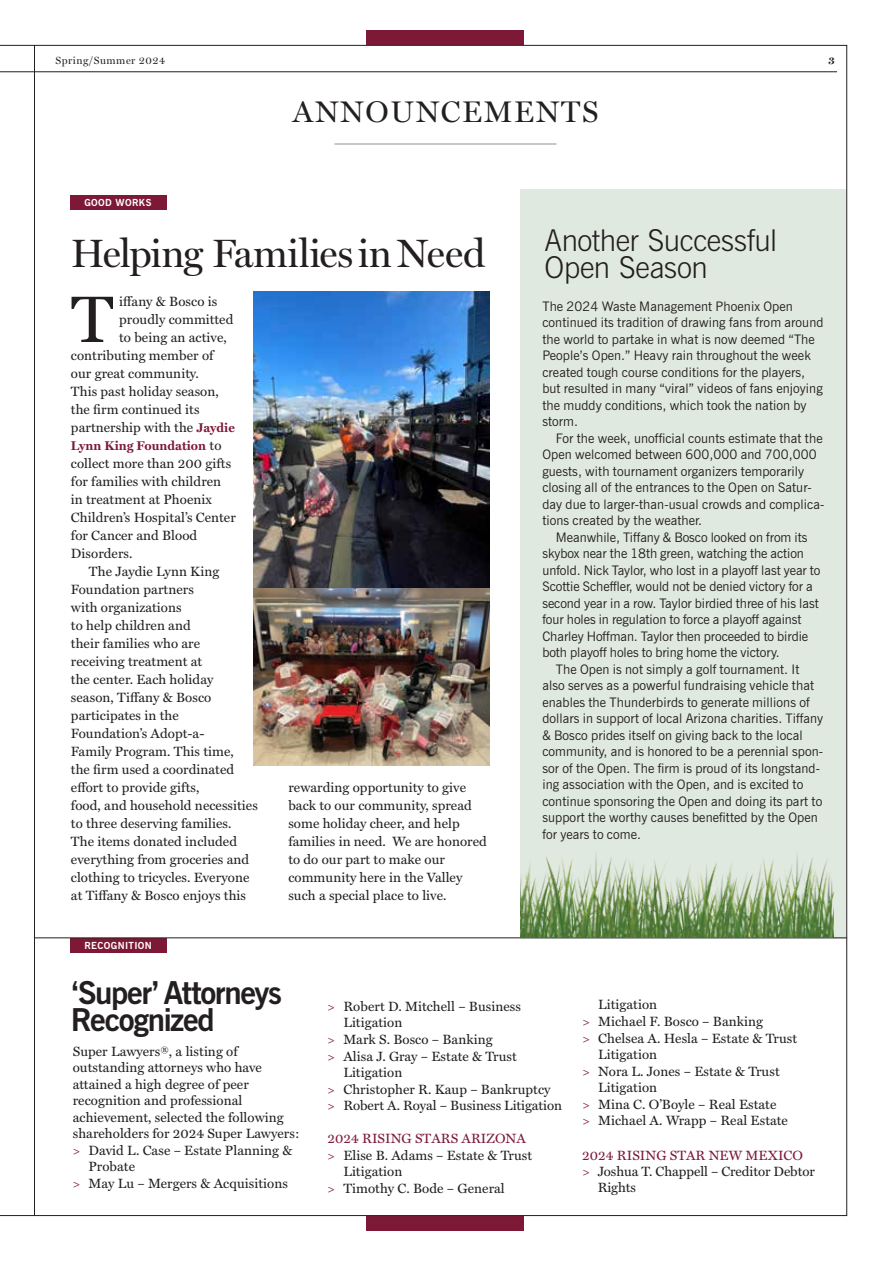
<style>
.page{position:relative;width:891px;height:1269px;background:#fff}
.page>*{position:absolute;margin:0;border:0;box-sizing:border-box;transform-origin:0 0}
.t1{font:66.15px "Miller Text";color:#231f20}
.t2{font:39.75px "Miller Display";letter-spacing:-.01em;color:#231f20}
.t3{font:700 31.5px/27.6px "News Gothic BT";letter-spacing:-.04em;color:#231f20}
.t4{font:300 30px/27px "News Gothic BT";letter-spacing:-.015em;color:#231f20}
.t5{font:30px "Miller Display";letter-spacing:.055em;color:#231f20}
.t6{font:13.5px/18px "Miller Text";letter-spacing:.005em;color:#231f20}
.t7{font:13.5px "Miller Text";letter-spacing:.005em;color:#7d1937}
.t8{font:13.2px/16.5px "News Gothic BT";letter-spacing:.005em;color:#231f20}
.t9{font:700 12.75px "Miller Text";letter-spacing:.005em;color:#7d1937}
.t10{font:10.5px "Miller Display";letter-spacing:.05em;color:#231f20}
.t11{font:700 10.5px "Miller Text";color:#231f20}
.t12{font:700 9.75px "News Gothic BT";letter-spacing:.035em;color:#fff}
.s1{font-weight:700;font-size:12.75px;color:#7d1937}
.s2{font-weight:400;font-size:13.5px;color:#231f20}
.s3{font-size:12.75px;color:#7d1937}
</style>
<div class="page">
<div style="left:520px;top:189px;width:326px;height:749px;background:#e0e9e0"></div>
<img style="left:254px;top:292px;width:236px;height:296px">
<div style="left:367px;top:30px;width:157px;height:15px;background:#7d1937"></div>
<hr style="left:0;top:45px;width:847px;height:1px;background:#231f20">
<hr style="left:846px;top:45px;width:1px;height:1171px;background:#231f20">
<div style="left:367px;top:1216px;width:157px;height:15px;background:#7d1937"></div>
<hr style="left:0;top:72px;width:837px;height:1px;background:#231f20">
<hr style="left:0;top:1215px;width:847px;height:1px;background:#231f20">
<hr style="left:334px;top:144px;width:222px;height:1px;background:#8d8f92">
<div style="left:71px;top:195px;width:96px;height:15px;background:#7d1937"></div>
<div style="left:71px;top:938px;width:96px;height:15px;background:#7d1937"></div>
<hr style="left:35px;top:938px;width:812px;height:1px;background:#231f20">
<img style="left:254px;top:588px;width:236px;height:177px">
<img style="left:520px;top:854px;width:314px;height:84px">
<hr style="left:34px;top:45px;width:1px;height:1171px;background:#231f20">
<p class="t10" style="left:56px;top:54px;width:111px">Spring/Summer 2024</p>
<p class="t11" style="left:829px;top:54px;width:8px">3</p>
<p class="t12" style="left:84px;top:197px;width:68px">GOOD WORKS</p>
<h3 class="t5" style="left:293px;top:95px;width:307px">ANNOUNCEMENTS</h3>
<h2 class="t2" style="left:71px;top:230px;width:416px">Helping Families in Need</h2>
<h1 class="t1" style="left:71px;top:281px;width:44px">T</h1>
<p class="t6" style="left:119px;top:293px;width:100px">iffany &amp; Bosco is</p>
<p class="t6" style="left:119px;top:311px;width:116px">proudly committed</p>
<p class="t6" style="left:119px;top:329px;width:109px">to being an active,</p>
<p class="t6" style="left:71px;top:347px;width:144px">contributing member of</p>
<p class="t6" style="left:71px;top:365px;width:129px">our great community.</p>
<p class="t6" style="left:71px;top:383px;width:149px">This past holiday season,</p>
<p class="t6" style="left:71px;top:401px;width:130px">the firm continued its</p>
<p class="t6" style="left:71px;top:419px;width:165px">partnership with the <span class="s1">Jaydie</span></p>
<p class="t9" style="left:71px;top:438px;width:152px">Lynn King Foundation <span class="s2">to</span></p>
<p class="t6" style="left:71px;top:455px;width:166px">collect more than 200 gifts for families with children in treatment at Phoenix<br>Children’s Hospital’s Center for Cancer and Blood<br>Disorders.</p>
<p class="t6" style="left:71px;top:563px;width:189px;text-indent:18px">The Jaydie Lynn King<br>Foundation partners<br>with organizations<br>to help children and<br>their families who are<br>receiving treatment at<br>the center. Each holiday season, Tiffany &amp; Bosco participates in the<br>Foundation’s Adopt-a-<br>Family Program. This time,<br>the firm used a coordinated effort to provide gifts,<br>food, and household necessities to three deserving families.<br>The items donated included everything from groceries and clothing to tricycles. Everyone at Tiffany &amp; Bosco enjoys this</p>
<p class="t12" style="left:84px;top:940px;width:69px">RECOGNITION</p>
<p class="t6" style="left:288px;top:779px;width:200px">rewarding opportunity to give back to our community, spread some holiday cheer, and help families in need. We are honored to do our part to make our community here in the Valley such a special place to live.</p>
<h3 class="t4" style="left:545px;top:226px;width:234px">Another Successful<br>Open Season</h3>
<p class="t8" style="left:542px;top:298px;width:283px">The 2024 Waste Management Phoenix Open continued its tradition of drawing fans from around the world to partake in what is now deemed “The People’s Open.” Heavy rain throughout the week created tough course conditions for the players, but resulted in many “viral” videos of fans enjoying the muddy conditions, which took the nation by storm.</p>
<p class="t8" style="left:542px;top:430px;width:283px;text-indent:14px">For the week, unofficial counts estimate that the Open welcomed between 600,000 and 700,000 guests, with tournament organizers temporarily closing all of the entrances to the Open on Satur&shy;day due to larger-than-usual crowds and complica&shy;tions created by the weather.</p>
<p class="t8" style="left:556px;top:529px;width:253px">Meanwhile, Tiffany &amp; Bosco looked on from its</p>
<p class="t8" style="left:542px;top:545px;width:263px">skybox near the 18th green, watching the action</p>
<p class="t8" style="left:542px;top:562px;width:280px">unfold. Nick Taylor, who lost in a playoff last year to</p>
<p class="t8" style="left:542px;top:578px;width:272px">Scottie Scheffler, would not be denied victory for a</p>
<p class="t8" style="left:542px;top:595px;width:278px">second year in a row. Taylor birdied three of his last</p>
<p class="t8" style="left:542px;top:611px;width:261px">four holes in regulation to force a playoff against</p>
<p class="t8" style="left:542px;top:628px;width:267px">Charley Hoffman. Taylor then proceeded to birdie</p>
<p class="t8" style="left:542px;top:644px;width:239px">both playoff holes to bring home the victory.</p>
<p class="t8" style="left:556px;top:661px;width:245px">The Open is not simply a golf tournament. It</p>
<p class="t8" style="left:542px;top:677px;width:273px">also serves as a powerful fundraising vehicle that</p>
<p class="t8" style="left:542px;top:694px;width:269px">enables the Thunderbirds to generate millions of</p>
<p class="t8" style="left:542px;top:710px;width:282px">dollars in support of local Arizona charities. Tiffany</p>
<p class="t8" style="left:542px;top:727px;width:262px">&amp; Bosco prides itself on giving back to the local</p>
<p class="t8" style="left:542px;top:743px;width:282px">community, and is honored to be a perennial spon-</p>
<p class="t8" style="left:542px;top:760px;width:279px">sor of the Open. The firm is proud of its longstand-</p>
<p class="t8" style="left:542px;top:776px;width:262px">ing association with the Open, and is excited to</p>
<p class="t8" style="left:542px;top:793px;width:281px">continue sponsoring the Open and doing its part to</p>
<p class="t8" style="left:542px;top:809px;width:277px">support the worthy causes benefitted by the Open</p>
<p class="t8" style="left:542px;top:826px;width:100px">for years to come.</p>
<h3 class="t3" style="left:71px;top:979px;width:213px">‘Super’ Attorneys<br>Recognized</h3>
<p class="t6" style="left:73px;top:1043px;width:167px">Super Lawyers®, a listing of</p>
<p class="t6" style="left:73px;top:1059px;width:191px">outstanding attorneys who have</p>
<p class="t6" style="left:73px;top:1076px;width:178px">attained a high degree of peer</p>
<p class="t6" style="left:73px;top:1092px;width:171px">recognition and professional</p>
<p class="t6" style="left:73px;top:1109px;width:212px">achievement, selected the following</p>
<p class="t6" style="left:73px;top:1125px;width:228px">shareholders for 2024 Super Lawyers:</p>
<p class="t6" style="left:73px;top:1142px;width:221px"><span class="s3">&gt;</span> David L. Case – Estate Planning &amp;</p>
<p class="t6" style="left:89px;top:1158px;width:48px">Probate</p>
<p class="t6" style="left:73px;top:1175px;width:217px"><span class="s3">&gt;</span> May Lu – Mergers &amp; Acquisitions</p>
<p class="t6" style="left:328px;top:998px;width:195px"><span class="s3">&gt;</span> Robert D. Mitchell – Business</p>
<p class="t6" style="left:343px;top:1014px;width:60px">Litigation</p>
<p class="t6" style="left:328px;top:1031px;width:167px"><span class="s3">&gt;</span> Mark S. Bosco – Banking</p>
<p class="t6" style="left:328px;top:1047px;width:191px"><span class="s3">&gt;</span> Alisa J. Gray – Estate &amp; Trust</p>
<p class="t6" style="left:343px;top:1064px;width:60px">Litigation</p>
<p class="t6" style="left:328px;top:1080px;width:225px"><span class="s3">&gt;</span> Christopher R. Kaup – Bankruptcy</p>
<p class="t6" style="left:328px;top:1097px;width:236px"><span class="s3">&gt;</span> Robert A. Royal – Business Litigation</p>
<p class="t7" style="left:328px;top:1131px;width:200px">2024 RISING STARS ARIZONA</p>
<p class="t6" style="left:328px;top:1146px;width:206px"><span class="s3">&gt;</span> Elise B. Adams – Estate &amp; Trust</p>
<p class="t6" style="left:343px;top:1163px;width:60px">Litigation</p>
<p class="t6" style="left:328px;top:1179px;width:179px"><span class="s3">&gt;</span> Timothy C. Bode – General</p>
<p class="t6" style="left:598px;top:996px;width:60px">Litigation</p>
<p class="t6" style="left:582px;top:1013px;width:182px"><span class="s3">&gt;</span> Michael F. Bosco – Banking</p>
<p class="t6" style="left:582px;top:1029px;width:216px"><span class="s3">&gt;</span> Chelsea A. Hesla – Estate &amp; Trust</p>
<p class="t6" style="left:598px;top:1046px;width:60px">Litigation</p>
<p class="t6" style="left:582px;top:1062px;width:199px"><span class="s3">&gt;</span> Nora L. Jones – Estate &amp; Trust</p>
<p class="t6" style="left:598px;top:1079px;width:60px">Litigation</p>
<p class="t6" style="left:582px;top:1095px;width:196px"><span class="s3">&gt;</span> Mina C. O’Boyle – Real Estate</p>
<p class="t6" style="left:582px;top:1112px;width:207px"><span class="s3">&gt;</span> Michael A. Wrapp – Real Estate</p>
<p class="t7" style="left:582px;top:1147px;width:222px">2024 RISING STAR NEW MEXICO</p>
<p class="t6" style="left:582px;top:1163px;width:234px"><span class="s3">&gt;</span> Joshua T. Chappell – Creditor Debtor</p>
<p class="t6" style="left:598px;top:1179px;width:40px">Rights</p>
</div>
